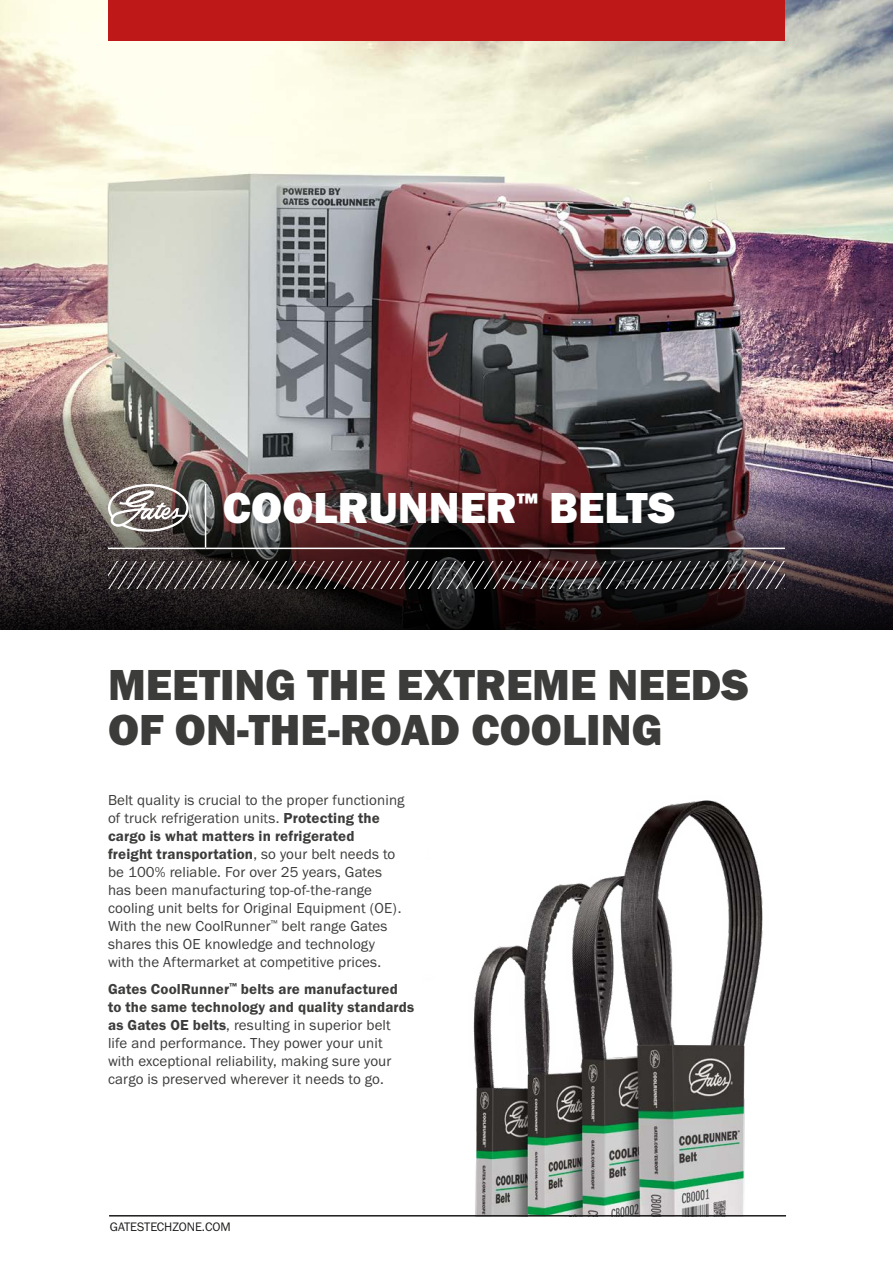
<style>
.page{position:relative;width:893px;height:1263px;background:#fff}
.page>*{position:absolute;margin:0;border:0;box-sizing:border-box;transform-origin:0 0}
.COVER_-_Title{font:45px/45px "Franklin Gothic URW Hea";color:#3c3c3b}
.HEADER_-_Title{font:45px "Franklin Gothic URW Hea";color:#fff}
.BODY_-_Copy{font:15px/18px "Franklin Gothic URW Boo";letter-spacing:.01em;color:#3c3c3b}
.t1{font:12.75px "Franklin Gothic URW Boo";color:#1d1d1b}
.s1{font-family:"Franklin Gothic URW Dem"}
</style>
<div class="page">
<img style="left:0;top:0;width:893px;height:484px">
<img style="left:473px;top:800px;width:314px;height:416px">
<svg style="left:0;top:484px;width:893px;height:145px;background:#332529"></svg>
<hr style="left:109px;top:1215px;width:677px;height:1px;background:#1d1d1b">
<hr style="left:205px;top:484px;width:1px;height:64px;background:#fff">
<hr style="left:108px;top:548px;width:98px;height:1px;background:#fff">
<hr style="left:206px;top:548px;width:579px;height:1px;background:#fff">
<svg style="left:108px;top:484px;width:85px;height:48px"></svg>
<svg style="left:108px;top:562px;width:677px;height:27px;background:#3f3738"></svg>
<div style="left:108px;top:0;width:677px;height:40px;background:#be1818"></div>
<p class="HEADER_-_Title" style="left:223px;top:479px;width:454px">COOLRUNNER<sup>™</sup> BELTS</p>
<p class="COVER_-_Title" style="left:108px;top:661px;width:642px">MEETING THE EXTREME NEEDS<br>OF ON-THE-ROAD COOLING</p>
<p class="BODY_-_Copy" style="left:108px;top:791px;width:298px">Belt quality is crucial to the proper functioning of truck refrigeration units. <span class="s1">Protecting the cargo is what matters in refrigerated<br>freight transportation</span>, so your belt needs to be 100% reliable. For over 25 years, Gates has been manufacturing top-of-the-range cooling unit belts for Original Equipment (OE).<br>With the new CoolRunner<sup>™</sup> belt range Gates shares this OE knowledge and technology with the Aftermarket at competitive prices.</p>
<p class="BODY_-_Copy" style="left:108px;top:980px;width:308px"><span class="s1">Gates CoolRunner</span><sup>™</sup> <span class="s1">belts are manufactured to the same technology and quality standards as Gates OE belts</span>, resulting in superior belt<br>life and performance. They power your unit<br>with exceptional reliability, making sure your cargo is preserved wherever it needs to go.</p>
<p class="t1" style="left:110px;top:1219px;width:123px">GATESTECHZONE.COM</p>
</div>
